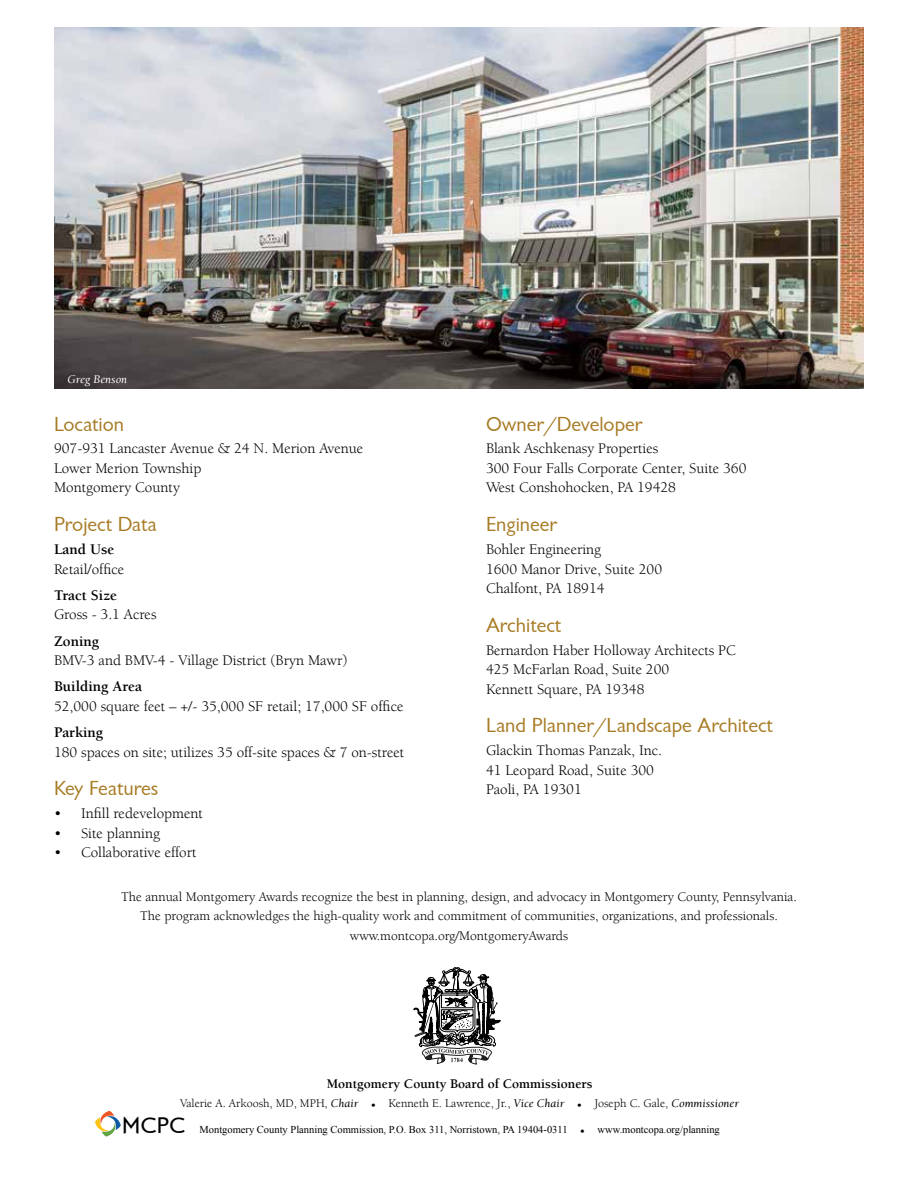
<style>
.page{position:relative;width:918px;height:1188px;background:#fff}
.page>*{position:absolute;margin:0;border:0;box-sizing:border-box;transform-origin:0 0}
.t1{font:22.65px "London Between";color:#000}
.t2{font:21px "Garrison Sans";color:#a77b24}
.t3{font:15px/19.5px "Berkeley LT";color:#000}
.t4{font:700 15px "Berkeley LT";color:#000}
.t5{font:13.5px/19.5px "Berkeley LT";color:#000;text-align:center}
.t6{font:700 13.5px "Berkeley LT";color:#000}
.t7{font:12px "Berkeley LT";color:#000}
.t8{font:italic 12px "Berkeley LT";color:#fff}
.t9{font:10.5px "Times New Roman";color:#000}
.s1{font-style:italic}
.s2{font-family:"Berkeley LT";font-size:12px}
</style>
<div class="page">
<svg style="left:95px;top:1110px;width:26px;height:27px"></svg>
<svg style="left:413px;top:967px;width:88px;height:97px"></svg>
<img style="left:54px;top:27px;width:810px;height:362px">
<p class="t8" style="left:68px;top:373px;width:61px">Greg Benson</p>
<h2 class="t2" style="left:54px;top:412px;width:72px">Location</h2>
<p class="t3" style="left:54px;top:439px;width:311px">907-931 Lancaster Avenue &amp; 24 N. Merion Avenue<br>Lower Merion Township<br>Montgomery County</p>
<h2 class="t2" style="left:54px;top:513px;width:104px">Project Data</h2>
<p class="t4" style="left:54px;top:541px;width:62px">Land Use</p>
<p class="t3" style="left:54px;top:559px;width:72px">Retail/office</p>
<p class="t4" style="left:54px;top:587px;width:65px">Tract Size</p>
<p class="t3" style="left:54px;top:605px;width:104px">Gross - 3.1 Acres</p>
<p class="t4" style="left:54px;top:633px;width:47px">Zoning</p>
<p class="t3" style="left:54px;top:651px;width:295px">BMV-3 and BMV-4 - Village District (Bryn Mawr)</p>
<p class="t4" style="left:54px;top:679px;width:90px">Building Area</p>
<p class="t3" style="left:54px;top:697px;width:351px">52,000 square feet – +/- 35,000 SF retail; 17,000 SF office</p>
<p class="t4" style="left:54px;top:724px;width:51px">Parking</p>
<p class="t3" style="left:54px;top:742px;width:352px">180 spaces on site; utilizes 35 off-site spaces &amp; 7 on-street</p>
<h2 class="t2" style="left:54px;top:777px;width:106px">Key Features</h2>
<p class="t3" style="left:54px;top:804px;width:151px">• Infill redevelopment</p>
<p class="t3" style="left:54px;top:824px;width:108px">• Site planning</p>
<p class="t3" style="left:54px;top:843px;width:144px">• Collaborative effort</p>
<h2 class="t2" style="left:486px;top:412px;width:158px">Owner/Developer</h2>
<p class="t3" style="left:486px;top:439px;width:262px">Blank Aschkenasy Properties<br>300 Four Falls Corporate Center, Suite 360<br>West Conshohocken, PA 19428</p>
<h2 class="t2" style="left:486px;top:513px;width:73px">Engineer</h2>
<p class="t3" style="left:486px;top:540px;width:178px">Bohler Engineering<br>1600 Manor Drive, Suite 200<br>Chalfont, PA 18914</p>
<h2 class="t2" style="left:486px;top:614px;width:77px">Architect</h2>
<p class="t3" style="left:486px;top:641px;width:251px">Bernardon Haber Holloway Architects PC<br>425 McFarlan Road, Suite 200<br>Kennett Square, PA 19348</p>
<h2 class="t2" style="left:486px;top:714px;width:288px">Land Planner/Landscape Architect</h2>
<p class="t3" style="left:486px;top:741px;width:178px">Glackin Thomas Panzak, Inc.<br>41 Leopard Road, Suite 300<br>Paoli, PA 19301</p>
<p class="t5" style="left:121px;top:887px;width:677px">The annual Montgomery Awards recognize the best in planning, design, and advocacy in Montgomery County, Pennsylvania.<br>The program acknowledges the high-quality work and commitment of communities, organizations, and professionals. www.montcopa.org/MontgomeryAwards</p>
<p class="t6" style="left:327px;top:1076px;width:267px">Montgomery County Board of Commissioners</p>
<p class="t7" style="left:180px;top:1097px;width:561px">Valerie A. Arkoosh, MD, MPH, <span class="s1">Chair</span> • Kenneth E. Lawrence, Jr., <span class="s1">Vice Chair</span> • Joseph C. Gale, <span class="s1">Commissioner</span></p>
<p class="t9" style="left:200px;top:1124px;width:522px">Montgomery County Planning Commission, P.O. Box 311, Norristown, PA 19404-0311 <span class="s2">•</span> www.montcopa.org/planning</p>
<h1 class="t1" style="left:122px;top:1112px;width:65px">MCPC</h1>
</div>
